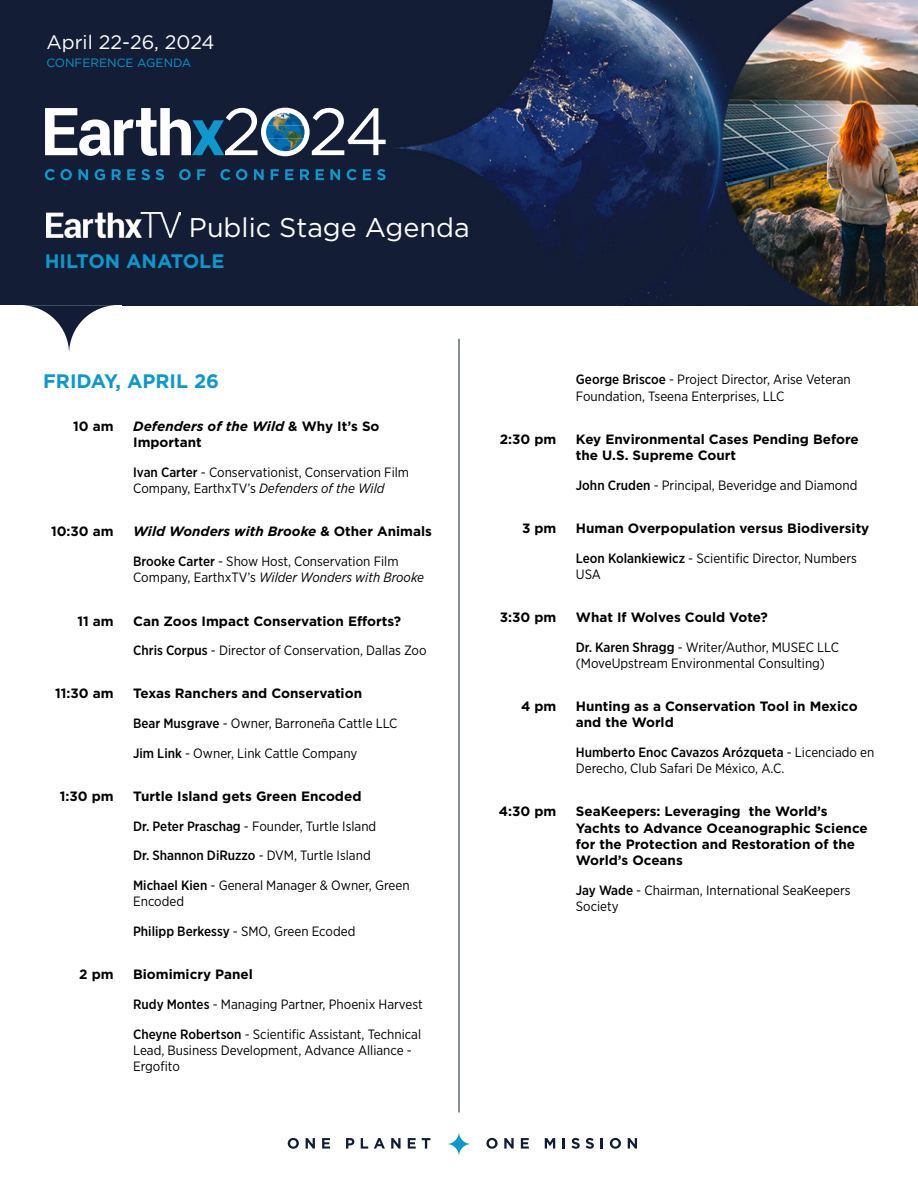
<style>
.page{position:relative;width:918px;height:1188px;background:#fff}
.page>*{position:absolute;margin:0;border:0;box-sizing:border-box;transform-origin:0 0}
.t1{font:27px "Gotham";color:#fff}
.t2{font:700 19.5px "Gotham";color:#0c98cc}
.t3{font:19.5px "Gotham";color:#fff}
.t4{font:13.5px/16.2px "Gotham Narrow";color:#000}
.t5{font:700 13.5px/16.2px "Gotham";color:#000}
.t6{font:italic 700 13.5px "Gotham";color:#000}
.t7{font:12px "Gotham";color:#0c98cc}
.s1{font-style:italic}
.s2{font-weight:500}
.s3{font-style:normal}
</style>
<div class="page">
<div style="left:0;top:0;width:918px;height:305px;background:#131d35"></div>
<img style="left:127px;top:0;width:791px;height:305px">
<svg style="left:23px;top:305px;width:92px;height:48px"></svg>
<hr style="left:459px;top:339px;width:1px;height:773px;background:#131d35">
<svg style="left:288px;top:1138px;width:11px;height:11px"></svg>
<svg style="left:306px;top:1138px;width:9px;height:11px"></svg>
<svg style="left:322px;top:1138px;width:8px;height:11px"></svg>
<svg style="left:346px;top:1138px;width:8px;height:11px"></svg>
<svg style="left:361px;top:1138px;width:7px;height:11px"></svg>
<svg style="left:374px;top:1138px;width:11px;height:11px"></svg>
<svg style="left:391px;top:1138px;width:10px;height:11px"></svg>
<svg style="left:408px;top:1138px;width:8px;height:11px"></svg>
<svg style="left:422px;top:1138px;width:8px;height:11px"></svg>
<svg style="left:486px;top:1138px;width:12px;height:11px"></svg>
<svg style="left:504px;top:1138px;width:10px;height:11px"></svg>
<svg style="left:521px;top:1138px;width:8px;height:11px"></svg>
<svg style="left:545px;top:1138px;width:10px;height:11px"></svg>
<svg style="left:563px;top:1138px;width:2px;height:11px"></svg>
<svg style="left:571px;top:1138px;width:9px;height:11px"></svg>
<svg style="left:586px;top:1138px;width:8px;height:11px"></svg>
<svg style="left:601px;top:1138px;width:2px;height:11px"></svg>
<svg style="left:610px;top:1138px;width:11px;height:11px"></svg>
<svg style="left:628px;top:1138px;width:9px;height:11px"></svg>
<svg style="left:447px;top:1132px;width:24px;height:24px"></svg>
<svg style="left:45px;top:169px;width:27px;height:11px"></svg>
<svg style="left:78px;top:169px;width:10px;height:11px"></svg>
<svg style="left:95px;top:169px;width:10px;height:11px"></svg>
<svg style="left:112px;top:169px;width:9px;height:11px"></svg>
<svg style="left:127px;top:169px;width:23px;height:11px"></svg>
<svg style="left:156px;top:169px;width:8px;height:11px"></svg>
<svg style="left:179px;top:169px;width:12px;height:11px"></svg>
<svg style="left:197px;top:169px;width:9px;height:11px"></svg>
<svg style="left:220px;top:169px;width:10px;height:11px"></svg>
<svg style="left:236px;top:169px;width:11px;height:11px"></svg>
<svg style="left:254px;top:169px;width:10px;height:11px"></svg>
<svg style="left:271px;top:169px;width:8px;height:11px"></svg>
<svg style="left:285px;top:169px;width:8px;height:11px"></svg>
<svg style="left:300px;top:169px;width:9px;height:11px"></svg>
<svg style="left:316px;top:169px;width:8px;height:11px"></svg>
<svg style="left:330px;top:169px;width:10px;height:11px"></svg>
<svg style="left:347px;top:169px;width:10px;height:11px"></svg>
<svg style="left:363px;top:169px;width:8px;height:11px"></svg>
<svg style="left:377px;top:169px;width:9px;height:11px"></svg>
<svg style="left:45px;top:108px;width:341px;height:48px"></svg>
<img style="left:267px;top:113px;width:36px;height:13px">
<img style="left:266px;top:126px;width:39px;height:12px">
<img style="left:267px;top:138px;width:36px;height:13px">
<img style="left:46px;top:212px;width:134px;height:26px">
<h2 class="t3" style="left:46px;top:29px;width:170px">April 22-26, 2024</h2>
<p class="t7" style="left:46px;top:55px;width:147px">CONFERENCE AGENDA</p>
<h1 class="t1" style="left:189px;top:210px;width:282px">Public Stage Agenda</h1>
<h2 class="t2" style="left:45px;top:250px;width:181px">HILTON ANATOLE</h2>
<h2 class="t2" style="left:43px;top:370px;width:177px">FRIDAY, APRIL 26</h2>
<p class="t5" style="left:73px;top:418px;width:42px">10 am</p>
<p class="t5" style="left:133px;top:418px;width:248px"><span class="s1">Defenders of the Wild</span> &amp; Why It’s So<br>Important</p>
<p class="t4" style="left:133px;top:464px;width:277px"><span class="s2">Ivan Carter</span> - Conservationist, Conservation Film<br>Company, EarthxTV’s <span class="s1">Defenders of the Wild</span></p>
<p class="t5" style="left:51px;top:523px;width:64px">10:30 am</p>
<p class="t6" style="left:133px;top:524px;width:300px">Wild Wonders with Brooke <span class="s3">&amp; Other Animals</span></p>
<p class="t4" style="left:133px;top:553px;width:292px"><span class="s2">Brooke Carter</span> - Show Host, Conservation Film<br>Company, EarthxTV’s <span class="s1">Wilder Wonders with Brooke</span></p>
<p class="t5" style="left:77px;top:612px;width:38px">11 am</p>
<p class="t5" style="left:133px;top:612px;width:269px">Can Zoos Impact Conservation Efforts?</p>
<p class="t4" style="left:133px;top:642px;width:295px"><span class="s2">Chris Corpus</span> - Director of Conservation, Dallas Zoo</p>
<p class="t5" style="left:55px;top:685px;width:60px">11:30 am</p>
<p class="t5" style="left:133px;top:685px;width:230px">Texas Ranchers and Conservation</p>
<p class="t4" style="left:133px;top:715px;width:266px"><span class="s2">Bear Musgrave</span> - Owner, Barroneña Cattle LLC</p>
<p class="t4" style="left:133px;top:745px;width:226px"><span class="s2">Jim Link</span> - Owner, Link Cattle Company</p>
<p class="t5" style="left:60px;top:788px;width:55px">1:30 pm</p>
<p class="t5" style="left:133px;top:788px;width:230px">Turtle Island gets Green Encoded</p>
<p class="t4" style="left:133px;top:818px;width:245px"><span class="s2">Dr. Peter Praschag</span> - Founder, Turtle Island</p>
<p class="t4" style="left:133px;top:841px;width:278px;line-height:29.7px"><span class="s2">Dr. Shannon DiRuzzo</span> - DVM, Turtle Island<br><span class="s2">Michael Kien</span> - General Manager &amp; Owner, Green</p>
<p class="t4" style="left:133px;top:886px;width:224px;line-height:29.7px">Encoded<br><span class="s2">Philipp Berkessy</span> - SMO, Green Ecoded</p>
<p class="t5" style="left:79px;top:966px;width:36px">2 pm</p>
<p class="t5" style="left:133px;top:966px;width:121px">Biomimicry Panel</p>
<p class="t4" style="left:133px;top:989px;width:291px;line-height:29.7px"><span class="s2">Rudy Montes</span> - Managing Partner, Phoenix Harvest<br><span class="s2">Cheyne Robertson</span> - Scientific Assistant, Technical</p>
<p class="t4" style="left:133px;top:1042px;width:280px">Lead, Business Development, Advance Alliance -<br>Ergofito</p>
<p class="t4" style="left:576px;top:371px;width:276px"><span class="s2">George Briscoe</span> - Project Director, Arise Veteran<br>Foundation, Tseena Enterprises, LLC</p>
<p class="t5" style="left:500px;top:431px;width:58px">2:30 pm</p>
<p class="t5" style="left:576px;top:431px;width:284px">Key Environmental Cases Pending Before the U.S. Supreme Court</p>
<p class="t4" style="left:576px;top:477px;width:283px"><span class="s2">John Cruden</span> - Principal, Beveridge and Diamond</p>
<p class="t5" style="left:522px;top:520px;width:36px">3 pm</p>
<p class="t5" style="left:576px;top:520px;width:295px">Human Overpopulation versus Biodiversity</p>
<p class="t4" style="left:576px;top:550px;width:283px"><span class="s2">Leon Kolankiewicz</span> - Scientific Director, Numbers<br>USA</p>
<p class="t5" style="left:500px;top:609px;width:58px">3:30 pm</p>
<p class="t5" style="left:576px;top:609px;width:194px">What If Wolves Could Vote?</p>
<p class="t4" style="left:576px;top:639px;width:265px"><span class="s2">Dr. Karen Shragg</span> - Writer/Author, MUSEC LLC (MoveUpstream Environmental Consulting)</p>
<p class="t5" style="left:521px;top:698px;width:37px">4 pm</p>
<p class="t5" style="left:576px;top:698px;width:283px">Hunting as a Conservation Tool in Mexico and the World</p>
<p class="t4" style="left:576px;top:744px;width:300px"><span class="s2">Humberto Enoc Cavazos Arózqueta</span> - Licenciado en<br>Derecho, Club Safari De México, A.C.</p>
<p class="t5" style="left:499px;top:803px;width:59px">4:30 pm</p>
<p class="t5" style="left:576px;top:803px;width:293px">SeaKeepers: Leveraging the World’s Yachts to Advance Oceanographic Science for the Protection and Restoration of the World’s Oceans</p>
<p class="t4" style="left:576px;top:882px;width:276px"><span class="s2">Jay Wade</span> - Chairman, International SeaKeepers<br>Society</p>
</div>
